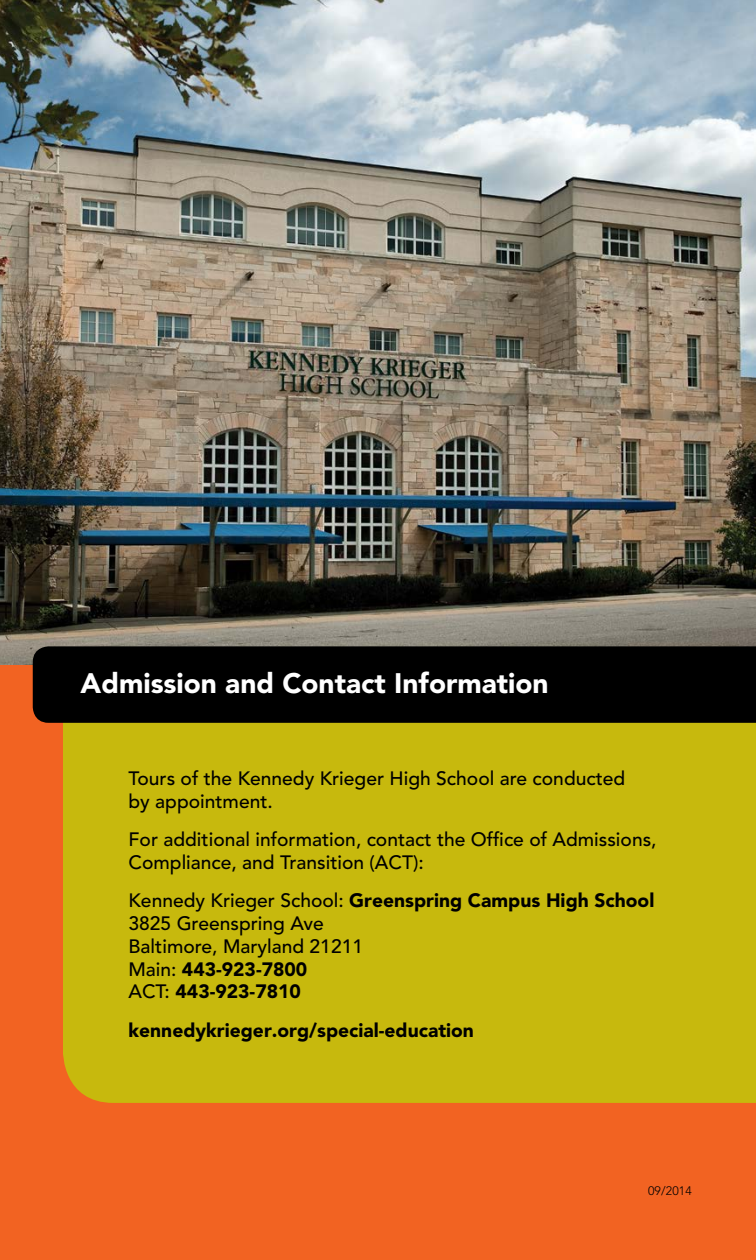
<style>
.page{position:relative;width:756px;height:1260px;background:#f26322}
.page>*{position:absolute;margin:0;border:0;box-sizing:border-box;transform-origin:0 0}
.t1{font:900 28px "Avenir";color:#fff}
.t2{font:500 19.25px/22.8px "Avenir";color:#000}
.t3{font:900 19.25px "Avenir";color:#000}
.t4{font:300 12.25px "Avenir";letter-spacing:.01em;color:#000}
.s1{font-weight:900}
</style>
<div class="page">
<img style="left:0;top:0;width:756px;height:665px">
<div style="left:63px;top:723px;width:693px;height:380px;background:#c7b90d"></div>
<div style="left:33px;top:646px;width:723px;height:77px;background:#000"></div>
<h1 class="t1" style="left:81px;top:667px;width:470px">Admission and Contact Information</h1>
<p class="t2" style="left:129px;top:767px;width:498px">Tours of the Kennedy Krieger High School are conducted by appointment.</p>
<p class="t2" style="left:129px;top:829px;width:530px">For additional information, contact the Office of Admissions,<br>Compliance, and Transition (ACT):</p>
<p class="t2" style="left:129px;top:890px;width:527px">Kennedy Krieger School: <span class="s1">Greenspring Campus High School<br></span>3825 Greenspring Ave<br>Baltimore, Maryland 21211<br>Main: <span class="s1">443-923-7800<br></span>ACT: <span class="s1">443-923-7810</span></p>
<p class="t3" style="left:129px;top:1018px;width:347px">kennedykrieger.org/special-education</p>
<p class="t4" style="left:648px;top:1184px;width:45px">09/2014</p>
</div>
